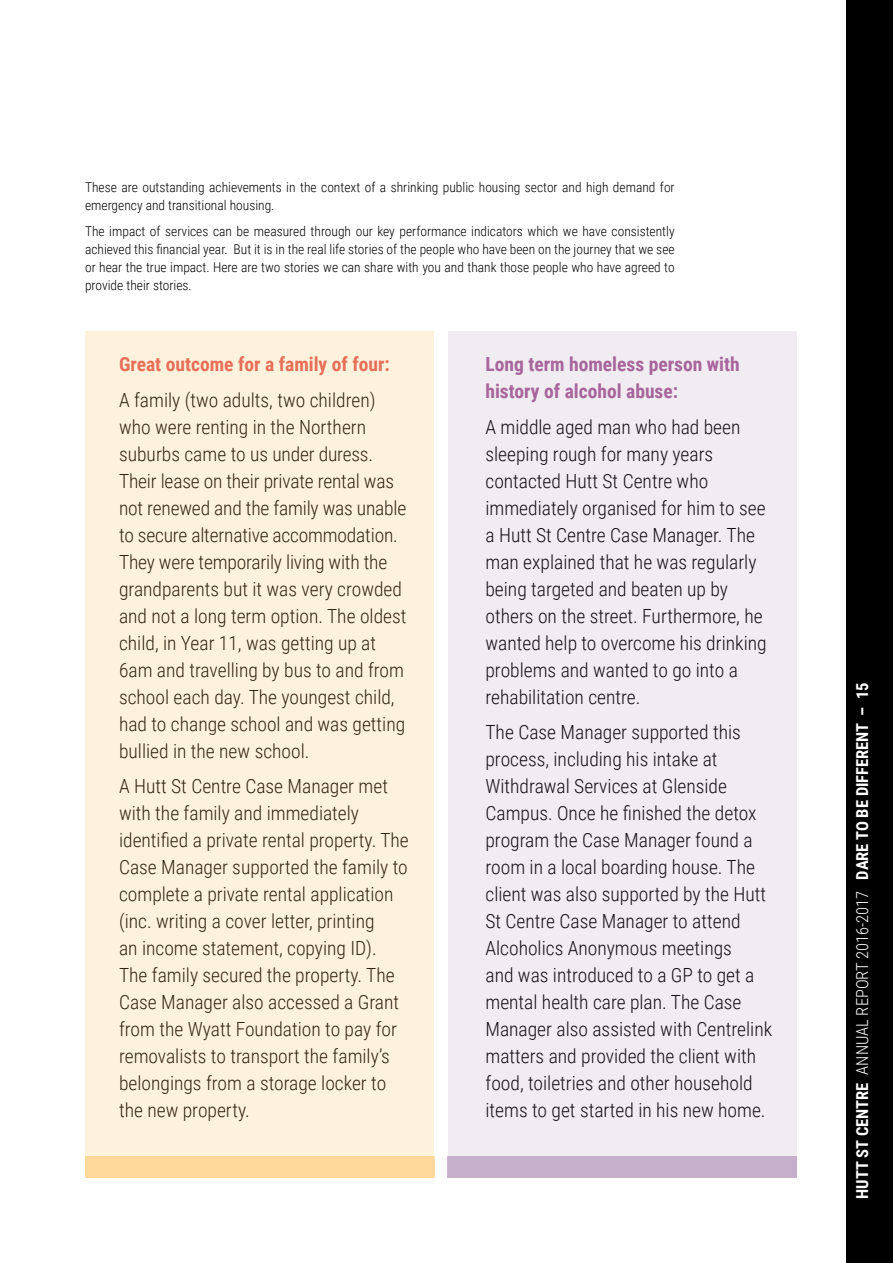
<style>
.page{position:relative;width:893px;height:1263px;background:#fff}
.page>*{position:absolute;margin:0;border:0;box-sizing:border-box;transform-origin:0 0}
.t1{font:300 19.5px/27px "Roboto Condensed";color:#000}
.t2{font:700 19.5px/27px "Roboto Condensed";color:#aa649a}
.t3{font:700 19.5px "Roboto Condensed";color:#e15c59}
.t4{font:700 16.5px "Roboto Condensed";color:#fff}
.t5{font:300 13.5px/18px "Roboto Condensed";color:#000}
.s1{font-weight:300}
</style>
<div class="page">
<div style="left:85px;top:332px;width:349px;height:846px;background:#fef2dd"></div>
<div style="left:85px;top:1157px;width:349px;height:21px;background:#fdd899"></div>
<div style="left:448px;top:332px;width:348px;height:846px;background:#f1ebf2"></div>
<div style="left:846px;top:0;width:47px;height:1263px;background:#000"></div>
<p class="t5" style="left:85px;top:177px;width:591px">These are outstanding achievements in the context of a shrinking public housing sector and high demand for emergency and transitional housing.</p>
<p class="t5" style="left:85px;top:222px;width:591px;text-align:justify">The impact of services can be measured through our key performance indicators which we have consistently achieved this financial year. But it is in the real life stories of the people who have been on the journey that we see or hear the true impact. Here are two stories we can share with you and thank those people who have agreed to provide their stories.</p>
<p class="t3" style="left:119px;top:350px;width:272px">Great outcome for a family of four:</p>
<p class="t1" style="left:119px;top:385px;width:289px">A family (two adults, two children) who were renting in the Northern suburbs came to us under duress.<br>Their lease on their private rental was not renewed and the family was unable to secure alternative accommodation.<br>They were temporarily living with the grandparents but it was very crowded and not a long term option. The oldest child, in Year 11, was getting up at 6am and travelling by bus to and from school each day. The youngest child, had to change school and was getting bullied in the new school.</p>
<p class="t1" style="left:119px;top:772px;width:291px">A Hutt St Centre Case Manager met with the family and immediately identified a private rental property. The Case Manager supported the family to complete a private rental application (inc. writing a cover letter, printing<br>an income statement, copying ID).<br>The family secured the property. The Case Manager also accessed a Grant from the Wyatt Foundation to pay for removalists to transport the family’s belongings from a storage locker to the new property.</p>
<p class="t2" style="left:485px;top:350px;width:256px">Long term homeless person with history of alcohol abuse:</p>
<p class="t1" style="left:485px;top:413px;width:283px">A middle aged man who had been sleeping rough for many years contacted Hutt St Centre who immediately organised for him to see a Hutt St Centre Case Manager. The man explained that he was regularly being targeted and beaten up by others on the street. Furthermore, he wanted help to overcome his drinking problems and wanted to go into a rehabilitation centre.</p>
<p class="t1" style="left:485px;top:718px;width:288px">The Case Manager supported this process, including his intake at Withdrawal Services at Glenside Campus. Once he finished the detox program the Case Manager found a room in a local boarding house. The client was also supported by the Hutt St Centre Case Manager to attend Alcoholics Anonymous meetings<br>and was introduced to a GP to get a mental health care plan. The Case Manager also assisted with Centrelink matters and provided the client with food, toiletries and other household items to get started in his new home.</p>
<p class="t4" style="left:851px;top:1199px;width:518px;rotate:-90deg">HUTT ST CENTRE <span class="s1">ANNUAL REPORT 2016-2017</span> DARE TO BE DIFFERENT – 15</p>
</div>
